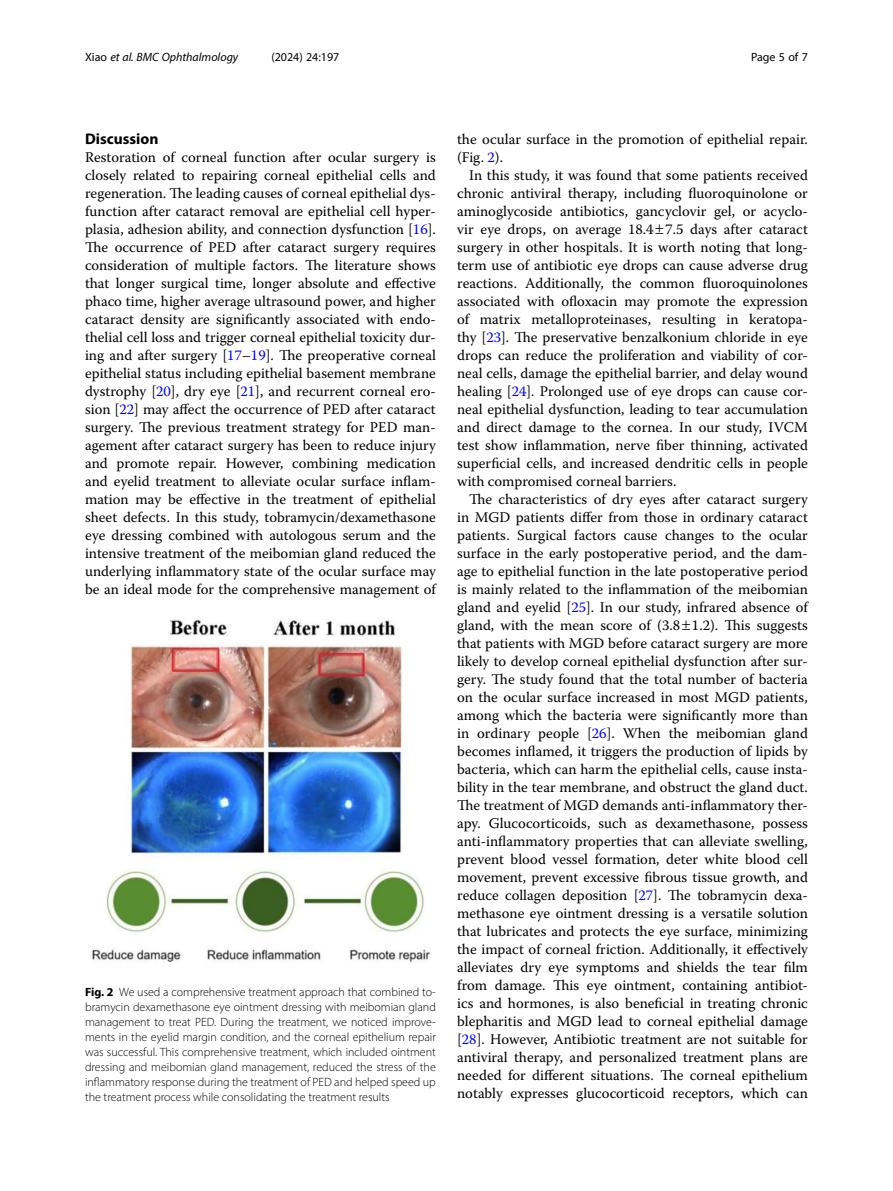
<style>
.page{position:relative;width:893px;height:1191px;background:#fff}
.page>*{position:absolute;margin:0;border:0;box-sizing:border-box;transform-origin:0 0}
.Head_1{font:700 15.45px "Myriad Pro";color:#000}
.Body_Text_Indent{font:14.7px/18px "Warnock Pro";color:#000;text-align:justify}
.Body_Text{font:14.7px/18px "Warnock Pro";color:#000;text-align:justify}
.Figure_Caption{font:300 12px/15px "Myriad Pro";color:#000;text-align:justify}
.t1{font:italic 12px "Myriad Pro";color:#000}
.t2{font:12px "Myriad Pro";color:#000}
.s1{font-style:normal}
.s2{color:#00f}
.s3{font-weight:700}
</style>
<div class="page">
<img style="left:92px;top:619px;width:339px;height:344px">
<p class="t1" style="left:85px;top:50px;width:155px"><span class="s1">Xiao</span> et al. BMC Ophthalmology</p>
<p class="t2" style="left:271px;top:50px;width:70px">(2024) 24:197</p>
<p class="t2" style="left:751px;top:50px;width:58px">Page 5 of 7</p>
<p class="Head_1" style="left:85px;top:129px;width:75px">Discussion</p>
<p class="Body_Text" style="left:85px;top:148px;width:352px">Restoration of corneal function after ocular surgery is closely related to repairing corneal epithelial cells and regeneration. The leading causes of corneal epithelial dys&shy;function after cataract removal are epithelial cell hyper&shy;plasia, adhesion ability, and connection dysfunction [<span class="s2">16</span>].<br>The occurrence of PED after cataract surgery requires consideration of multiple factors. The literature shows that longer surgical time, longer absolute and effective phaco time, higher average ultrasound power, and higher cataract density are significantly associated with endo&shy;thelial cell loss and trigger corneal epithelial toxicity dur&shy;ing and after surgery [<span class="s2">17</span>–<span class="s2">19</span>]. The preoperative corneal epithelial status including epithelial basement membrane dystrophy [<span class="s2">20</span>], dry eye [<span class="s2">21</span>], and recurrent corneal ero&shy;sion [<span class="s2">22</span>] may affect the occurrence of PED after cataract surgery. The previous treatment strategy for PED man&shy;agement after cataract surgery has been to reduce injury and promote repair. However, combining medication and eyelid treatment to alleviate ocular surface inflam&shy;mation may be effective in the treatment of epithelial sheet defects. In this study, tobramycin/dexamethasone eye dressing combined with autologous serum and the intensive treatment of the meibomian gland reduced the underlying inflammatory state of the ocular surface may be an ideal mode for the comprehensive management of</p>
<p class="Figure_Caption" style="left:85px;top:984px;width:352px"><span class="s3">Fig. 2</span> We used a comprehensive treatment approach that combined to&shy;bramycin dexamethasone eye ointment dressing with meibomian gland management to treat PED. During the treatment, we noticed improve&shy;ments in the eyelid margin condition, and the corneal epithelium repair was successful. This comprehensive treatment, which included ointment dressing and meibomian gland management, reduced the stress of the inflammatory response during the treatment of PED and helped speed up the treatment process while consolidating the treatment results</p>
<p class="Body_Text" style="left:457px;top:130px;width:352px">the ocular surface in the promotion of epithelial repair. (Fig. <span class="s2">2</span>).</p>
<p class="Body_Text_Indent" style="left:457px;top:166px;width:352px;text-indent:12px">In this study, it was found that some patients received chronic antiviral therapy, including fluoroquinolone or aminoglycoside antibiotics, gancyclovir gel, or acyclo&shy;vir eye drops, on average 18.4 7.5 days after cataract surgery in other hospitals. It is worth noting that long&shy;term use of antibiotic eye drops can cause adverse drug reactions. Additionally, the common fluoroquinolones associated with ofloxacin may promote the expression of matrix metalloproteinases, resulting in keratopa&shy;thy [<span class="s2">23</span>]. The preservative benzalkonium chloride in eye drops can reduce the proliferation and viability of cor&shy;neal cells, damage the epithelial barrier, and delay wound healing [<span class="s2">24</span>]. Prolonged use of eye drops can cause cor&shy;neal epithelial dysfunction, leading to tear accumulation and direct damage to the cornea. In our study, IVCM test show inflammation, nerve fiber thinning, activated superficial cells, and increased dendritic cells in people with compromised corneal barriers.</p>
<p class="Body_Text_Indent" style="left:457px;top:490px;width:352px;text-indent:12px">The characteristics of dry eyes after cataract surgery in MGD patients differ from those in ordinary cataract patients. Surgical factors cause changes to the ocular surface in the early postoperative period, and the dam&shy;age to epithelial function in the late postoperative period is mainly related to the inflammation of the meibomian gland and eyelid [<span class="s2">25</span>]. In our study, infrared absence of gland, with the mean score of (3.8 1.2). This suggests that patients with MGD before cataract surgery are more likely to develop corneal epithelial dysfunction after sur&shy;gery. The study found that the total number of bacteria on the ocular surface increased in most MGD patients, among which the bacteria were significantly more than in ordinary people [<span class="s2">26</span>]. When the meibomian gland becomes inflamed, it triggers the production of lipids by bacteria, which can harm the epithelial cells, cause insta&shy;bility in the tear membrane, and obstruct the gland duct.<br>The treatment of MGD demands anti-inflammatory ther&shy;apy. Glucocorticoids, such as dexamethasone, possess anti-inflammatory properties that can alleviate swelling, prevent blood vessel formation, deter white blood cell movement, prevent excessive fibrous tissue growth, and reduce collagen deposition [<span class="s2">27</span>]. The tobramycin dexa&shy;methasone eye ointment dressing is a versatile solution that lubricates and protects the eye surface, minimizing the impact of corneal friction. Additionally, it effectively alleviates dry eye symptoms and shields the tear film from damage. This eye ointment, containing antibiot&shy;ics and hormones, is also beneficial in treating chronic blepharitis and MGD lead to corneal epithelial damage [<span class="s2">28</span>]. However, Antibiotic treatment are not suitable for antiviral therapy, and personalized treatment plans are needed for different situations. The corneal epithelium notably expresses glucocorticoid receptors, which can</p>
</div>
